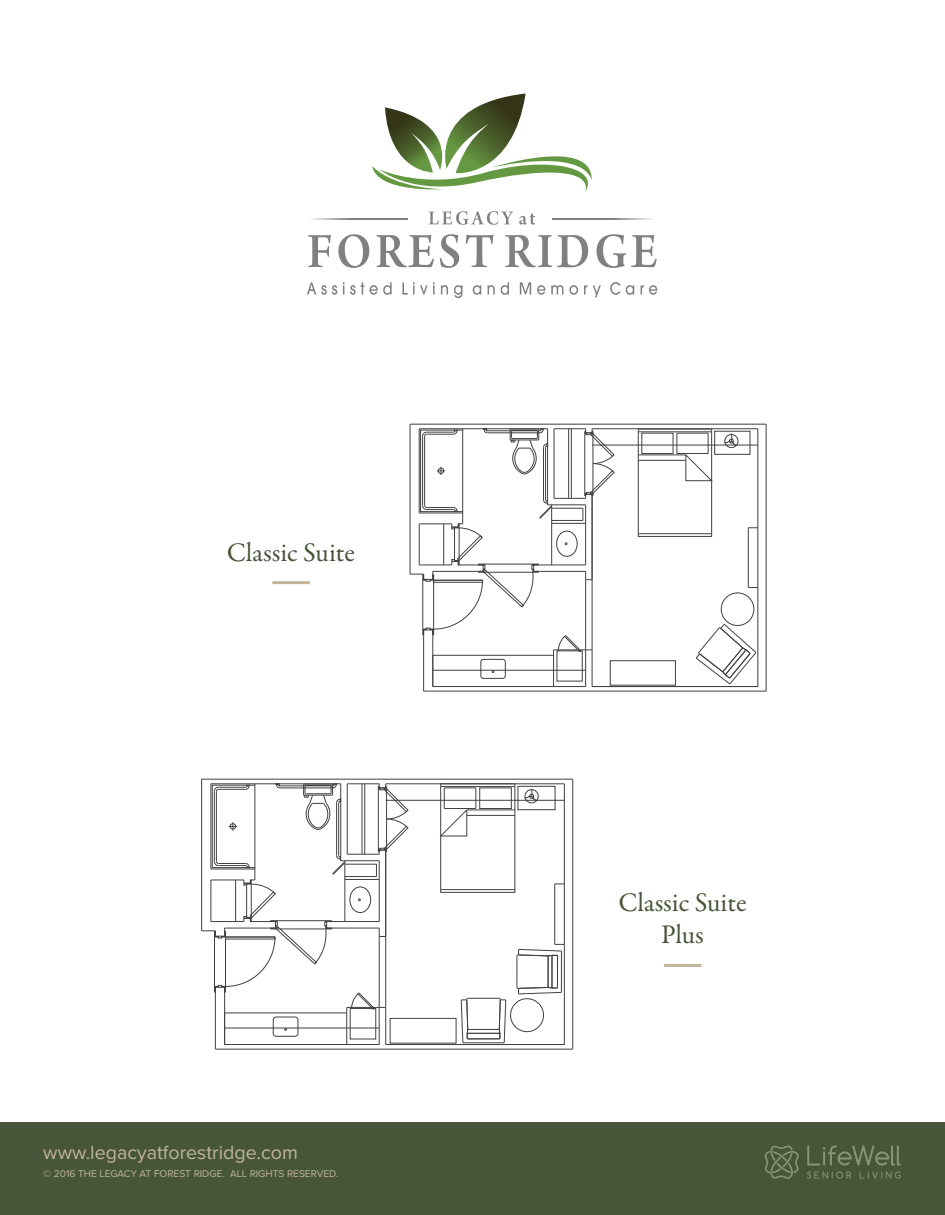
<style>
.page{position:relative;width:945px;height:1215px;background:#fff}
.page>*{position:absolute;margin:0;border:0;box-sizing:border-box;transform-origin:0 0}
.t1{font:27px/32.4px "Garamond Premr Pro";letter-spacing:-.005em;color:#475639;text-align:center}
.t2{font:19.65px "Proxima Nova";color:#c1b49a}
.t3{font:10.2px "Proxima Nova";color:#c1b49a}
</style>
<div class="page">
<svg style="left:372px;top:94px;width:220px;height:97px"></svg>
<svg style="left:307px;top:282px;width:30px;height:13px"></svg>
<svg style="left:343px;top:282px;width:1px;height:13px"></svg>
<svg style="left:350px;top:282px;width:42px;height:13px"></svg>
<svg style="left:402px;top:282px;width:33px;height:13px"></svg>
<svg style="left:441px;top:285px;width:7px;height:10px"></svg>
<svg style="left:454px;top:285px;width:9px;height:13px"></svg>
<svg style="left:473px;top:285px;width:8px;height:10px"></svg>
<svg style="left:488px;top:285px;width:7px;height:10px"></svg>
<svg style="left:501px;top:282px;width:8px;height:13px"></svg>
<svg style="left:520px;top:282px;width:11px;height:13px"></svg>
<svg style="left:537px;top:285px;width:8px;height:10px"></svg>
<svg style="left:551px;top:285px;width:27px;height:10px"></svg>
<svg style="left:584px;top:285px;width:3px;height:10px"></svg>
<svg style="left:593px;top:285px;width:8px;height:13px"></svg>
<svg style="left:610px;top:282px;width:24px;height:13px"></svg>
<svg style="left:641px;top:285px;width:16px;height:10px"></svg>
<svg style="left:429px;top:211px;width:84px;height:14px"></svg>
<svg style="left:519px;top:213px;width:16px;height:12px"></svg>
<svg style="left:308px;top:235px;width:23px;height:32px"></svg>
<svg style="left:338px;top:234px;width:31px;height:34px"></svg>
<svg style="left:377px;top:235px;width:57px;height:32px"></svg>
<svg style="left:440px;top:234px;width:19px;height:34px"></svg>
<svg style="left:466px;top:235px;width:28px;height:32px"></svg>
<svg style="left:505px;top:235px;width:83px;height:32px"></svg>
<svg style="left:597px;top:234px;width:60px;height:34px"></svg>
<hr style="left:552px;top:218px;width:105px;height:2px;background:#808080">
<hr style="left:307px;top:218px;width:101px;height:2px;background:#808080">
<hr style="left:272px;top:581px;width:38px;height:3px;background:#c1b49a">
<hr style="left:664px;top:964px;width:37px;height:3px;background:#c1b49a">
<hr style="left:433px;top:670px;width:153px;height:1px;background:#414141">
<hr style="left:433px;top:655px;width:121px;height:1px;background:#414141">
<hr style="left:553px;top:650px;width:1px;height:37px;background:#414141">
<hr style="left:748px;top:528px;width:1px;height:60px;background:#414141">
<div style="left:557px;top:651px;width:26px;height:30px;border:1px solid #414141"></div>
<hr style="left:766px;top:424px;width:1px;height:267px;background:#414141">
<hr style="left:758px;top:429px;width:1px;height:258px;background:#414141">
<hr style="left:423px;top:630px;width:1px;height:61px;background:#414141">
<hr style="left:433px;top:686px;width:153px;height:1px;background:#414141">
<hr style="left:432px;top:630px;width:1px;height:57px;background:#414141">
<hr style="left:592px;top:650px;width:1px;height:37px;background:#414141">
<hr style="left:585px;top:650px;width:1px;height:37px;background:#414141">
<hr style="left:592px;top:686px;width:166px;height:1px;background:#414141">
<hr style="left:592px;top:428px;width:166px;height:1px;background:#414141">
<hr style="left:410px;top:424px;width:1px;height:150px;background:#414141">
<hr style="left:592px;top:445px;width:166px;height:1px;background:#414141">
<div style="left:481px;top:659px;width:25px;height:20px;border:1px solid #414141;border-radius:3px"></div>
<svg style="left:410px;top:428px;width:205px;height:225px"></svg>
<hr style="left:424px;top:691px;width:342px;height:1px;background:#414141">
<hr style="left:410px;top:424px;width:356px;height:1px;background:#414141">
<hr style="left:638px;top:460px;width:48px;height:1px;background:#414141">
<hr style="left:638px;top:432px;width:74px;height:1px;background:#414141">
<hr style="left:711px;top:432px;width:1px;height:102px;background:#414141">
<hr style="left:638px;top:432px;width:1px;height:102px;background:#414141">
<hr style="left:638px;top:429px;width:74px;height:1px;background:#414141">
<div style="left:638px;top:533px;width:74px;height:4px;border:1px solid #414141"></div>
<hr style="left:638px;top:455px;width:48px;height:1px;background:#414141">
<hr style="left:677px;top:433px;width:31px;height:1px;background:#414141">
<svg style="left:677px;top:433px;width:1px;height:20px"></svg>
<hr style="left:677px;top:453px;width:31px;height:1px;background:#414141">
<div style="left:641px;top:433px;width:32px;height:21px;border:1px solid #414141"></div>
<svg style="left:685px;top:429px;width:28px;height:52px"></svg>
<div style="left:610px;top:660px;width:66px;height:25px;border:1px solid #414141"></div>
<div style="left:714px;top:431px;width:36px;height:24px;border:1px solid #414141"></div>
<svg style="left:696px;top:623px;width:61px;height:62px"></svg>
<div style="left:721px;top:593px;width:33px;height:33px;border:1px solid #414141;border-radius:50%"></div>
<svg style="left:724px;top:433px;width:14px;height:13px"></svg>
<div style="left:725px;top:434px;width:13px;height:14px;border:1px solid #414141;border-radius:50%"></div>
<hr style="left:225px;top:1028px;width:154px;height:1px;background:#414141">
<hr style="left:225px;top:1013px;width:122px;height:1px;background:#414141">
<hr style="left:346px;top:1007px;width:1px;height:38px;background:#414141">
<hr style="left:215px;top:987px;width:1px;height:62px;background:#414141">
<hr style="left:225px;top:1044px;width:154px;height:1px;background:#414141">
<hr style="left:224px;top:987px;width:1px;height:58px;background:#414141">
<hr style="left:385px;top:1007px;width:1px;height:38px;background:#414141">
<hr style="left:379px;top:1007px;width:1px;height:38px;background:#414141">
<hr style="left:386px;top:1044px;width:178px;height:1px;background:#414141">
<hr style="left:386px;top:784px;width:178px;height:1px;background:#414141">
<hr style="left:201px;top:779px;width:1px;height:152px;background:#414141">
<hr style="left:386px;top:800px;width:178px;height:1px;background:#414141">
<div style="left:273px;top:1017px;width:25px;height:20px;border:1px solid #414141;border-radius:3px"></div>
<hr style="left:215px;top:1049px;width:358px;height:1px;background:#414141">
<hr style="left:202px;top:779px;width:371px;height:1px;background:#414141">
<div style="left:350px;top:1008px;width:26px;height:31px;border:1px solid #414141"></div>
<svg style="left:202px;top:783px;width:207px;height:227px"></svg>
<hr style="left:554px;top:884px;width:1px;height:60px;background:#414141">
<hr style="left:467px;top:815px;width:48px;height:1px;background:#414141">
<hr style="left:441px;top:786px;width:74px;height:1px;background:#414141">
<hr style="left:440px;top:787px;width:1px;height:103px;background:#414141">
<hr style="left:515px;top:787px;width:1px;height:103px;background:#414141">
<div style="left:440px;top:889px;width:75px;height:4px;border:1px solid #414141"></div>
<hr style="left:467px;top:810px;width:48px;height:1px;background:#414141">
<hr style="left:444px;top:788px;width:32px;height:1px;background:#414141">
<svg style="left:476px;top:788px;width:1px;height:21px"></svg>
<hr style="left:444px;top:808px;width:32px;height:1px;background:#414141">
<div style="left:479px;top:788px;width:33px;height:21px;border:1px solid #414141"></div>
<svg style="left:439px;top:784px;width:29px;height:53px"></svg>
<svg style="left:524px;top:788px;width:14px;height:14px"></svg>
<div style="left:525px;top:789px;width:14px;height:14px;border:1px solid #414141;border-radius:50%"></div>
<div style="left:518px;top:786px;width:37px;height:24px;border:1px solid #414141"></div>
<div style="left:390px;top:1018px;width:66px;height:25px;border:1px solid #414141"></div>
<div style="left:510px;top:998px;width:34px;height:34px;border:1px solid #414141;border-radius:50%"></div>
<svg style="left:461px;top:997px;width:45px;height:53px"></svg>
<svg style="left:516px;top:944px;width:48px;height:50px"></svg>
<hr style="left:572px;top:779px;width:1px;height:270px;background:#414141">
<hr style="left:564px;top:784px;width:1px;height:261px;background:#414141">
<div style="left:0;top:1122px;width:945px;height:93px;background:#475639"></div>
<svg style="left:807px;top:1145px;width:94px;height:21px"></svg>
<svg style="left:807px;top:1172px;width:44px;height:7px"></svg>
<svg style="left:860px;top:1172px;width:41px;height:7px"></svg>
<svg style="left:765px;top:1145px;width:34px;height:34px"></svg>
<h1 class="t1" style="left:227px;top:537px;width:130px">Classic Suite</h1>
<h2 class="t2" style="left:43px;top:1141px;width:256px">www.legacyatforestridge.com</h2>
<p class="t3" style="left:43px;top:1167px;width:297px">© 2016 THE LEGACY AT FOREST RIDGE. ALL RIGHTS RESERVED.</p>
<h1 class="t1" style="left:618px;top:887px;width:130px">Classic Suite<br>Plus</h1>
</div>
